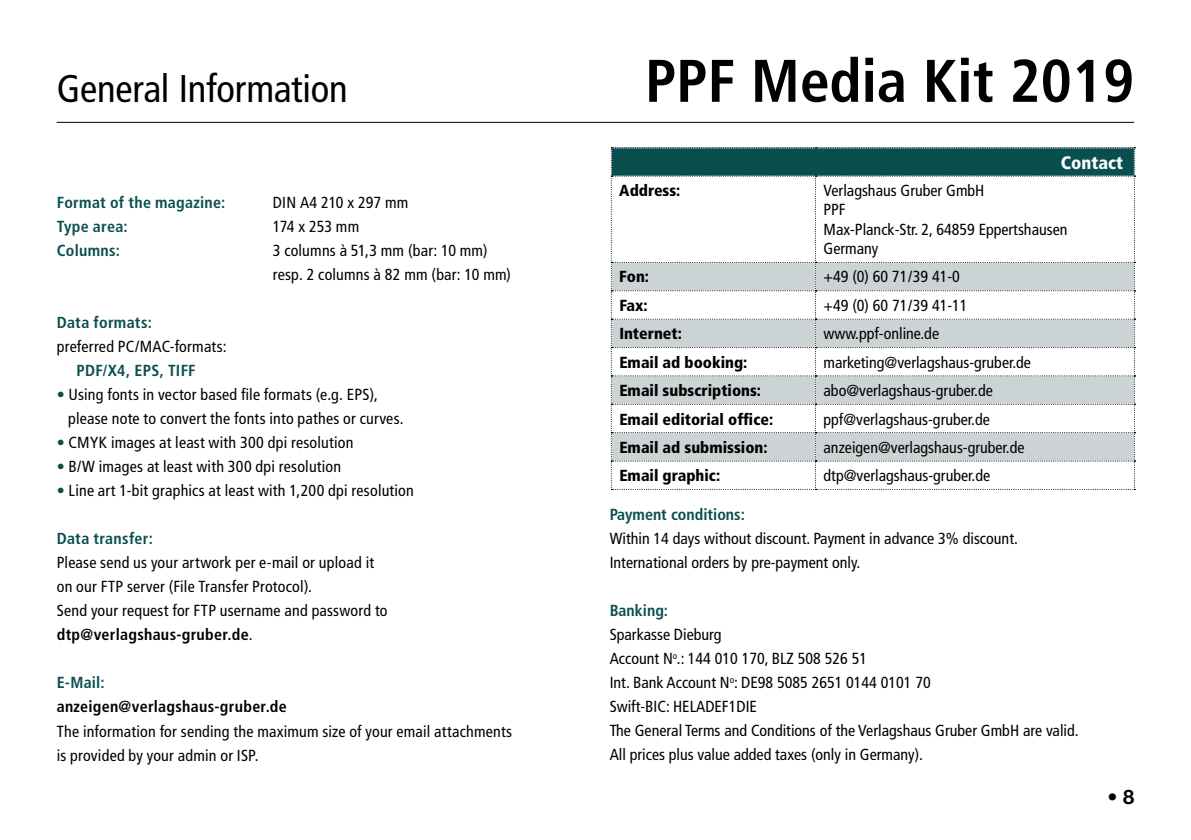
<style>
.page{position:relative;width:1191px;height:840px;background:#fff}
.page>*{position:absolute;margin:0;border:0;box-sizing:border-box;transform-origin:0 0}
.t1{font:700 condensed 60px "Frutiger";color:#000}
.t2{font:condensed 38.6px "Frutiger LT Com";letter-spacing:-.005em;color:#000}
.t3{font:300 20px "Helvetica Neue";color:#000}
.t4{font:900 condensed 18px "Frutiger LT Com";color:#fff}
.t5{font:condensed 16px/24px "Frutiger LT Com";color:#000}
.t6{font:900 condensed 16px "Frutiger LT Com";color:#000}
.t7{font:700 condensed 16px "Frutiger LT Com";letter-spacing:.015em;color:#0a4f4f}
.t8{font:700 condensed 16px "Frutiger LT Com";letter-spacing:.015em;color:#000}
.s1{color:#0a4f4f}
.s2{font-weight:700}
.s3{font-family:"Helvetica Neue CE";font-weight:700}
</style>
<div class="page">
<hr style="left:57px;top:122px;width:1077px;height:1px;background:#000">
<svg style="left:611px;top:147px;width:524px;height:342px"></svg>
<h2 class="t2" style="left:57px;top:66px;width:292px">General Information</h2>
<p class="t7" style="left:57px;top:193px;width:170px">Format of the magazine:</p>
<p class="t5" style="left:273px;top:190px;width:137px">DIN A4 210 x 297 mm</p>
<p class="t7" style="left:57px;top:217px;width:72px">Type area:</p>
<p class="t5" style="left:273px;top:214px;width:88px">174 x 253 mm</p>
<p class="t7" style="left:57px;top:241px;width:65px">Columns:</p>
<p class="t5" style="left:273px;top:238px;width:240px">3 columns à 51,3 mm (bar: 10 mm) resp. 2 columns à 82 mm (bar: 10 mm)</p>
<p class="t7" style="left:57px;top:313px;width:97px">Data formats:</p>
<p class="t5" style="left:57px;top:334px;width:171px">preferred PC/MAC-formats:</p>
<p class="t7" style="left:77px;top:361px;width:121px">PDF/X4, EPS, TIFF</p>
<p class="t5" style="left:68px;top:382px;width:337px;text-indent:-12px"><span class="s1">•</span> Using fonts in vector based file formats (e.g. EPS), please note to convert the fonts into pathes or curves.</p>
<p class="t5" style="left:57px;top:430px;width:298px"><span class="s1">•</span> CMYK images at least with 300 dpi resolution</p>
<p class="t5" style="left:57px;top:454px;width:286px"><span class="s1">•</span> B/W images at least with 300 dpi resolution</p>
<p class="t5" style="left:57px;top:478px;width:359px"><span class="s1">•</span> Line art 1-bit graphics at least with 1,200 dpi resolution</p>
<p class="t7" style="left:57px;top:529px;width:98px">Data transfer:</p>
<p class="t5" style="left:57px;top:550px;width:332px">Please send us your artwork per e-mail or upload it on our FTP server (File Transfer Protocol).<br>Send your request for FTP username and password to <span class="s2">dtp@verlagshaus-gruber.de</span>.</p>
<p class="t7" style="left:57px;top:673px;width:49px">E-Mail:</p>
<p class="t8" style="left:57px;top:697px;width:231px">anzeigen@verlagshaus-gruber.de</p>
<p class="t5" style="left:57px;top:718px;width:457px">The information for sending the maximum size of your email attachments is provided by your admin or ISP.</p>
<h1 class="t1" style="left:645px;top:45px;width:490px">PPF Media Kit 2019</h1>
<p class="t4" style="left:1060px;top:151px;width:64px">Contact</p>
<p class="t6" style="left:619px;top:181px;width:63px">Address:</p>
<p class="t5" style="left:823px;top:181px;width:245px;line-height:19.2px">Verlagshaus Gruber GmbH<br>PPF<br>Max-Planck-Str. 2, 64859 Eppertshausen<br>Germany</p>
<p class="t6" style="left:619px;top:267px;width:31px">Fon:</p>
<p class="t5" style="left:823px;top:265px;width:138px">+49 (0) 60 71/39 41-0</p>
<p class="t6" style="left:619px;top:295px;width:30px">Fax:</p>
<p class="t5" style="left:823px;top:293px;width:145px">+49 (0) 60 71/39 41-11</p>
<p class="t6" style="left:619px;top:324px;width:64px">Internet:</p>
<p class="t5" style="left:823px;top:321px;width:117px">www.ppf-online.de</p>
<p class="t6" style="left:619px;top:352px;width:130px">Email ad booking:</p>
<p class="t5" style="left:823px;top:350px;width:209px">marketing@verlagshaus-gruber.de</p>
<p class="t6" style="left:619px;top:381px;width:143px">Email subscriptions:</p>
<p class="t5" style="left:823px;top:378px;width:171px">abo@verlagshaus-gruber.de</p>
<p class="t6" style="left:619px;top:409px;width:155px">Email editorial office:</p>
<p class="t5" style="left:823px;top:407px;width:168px">ppf@verlagshaus-gruber.de</p>
<p class="t6" style="left:619px;top:437px;width:150px">Email ad submission:</p>
<p class="t5" style="left:823px;top:435px;width:202px">anzeigen@verlagshaus-gruber.de</p>
<p class="t6" style="left:619px;top:466px;width:102px">Email graphic:</p>
<p class="t5" style="left:823px;top:463px;width:168px">dtp@verlagshaus-gruber.de</p>
<p class="t7" style="left:609px;top:505px;width:137px">Payment conditions:</p>
<p class="t5" style="left:609px;top:526px;width:410px">Within 14 days without discount. Payment in advance 3% discount.<br>International orders by pre-payment only.</p>
<p class="t7" style="left:609px;top:601px;width:60px">Banking:</p>
<p class="t5" style="left:609px;top:622px;width:470px">Sparkasse Dieburg<br>Account N<sup>o</sup>.: 144 010 170, BLZ 508 526 51<br>Int. Bank Account N<sup>o</sup>: DE98 5085 2651 0144 0101 70<br>Swift-BIC: HELADEF1DIE<br>The General Terms and Conditions of the Verlagshaus Gruber GmbH are valid.<br>All prices plus value added taxes (only in Germany).</p>
<p class="t3" style="left:1107px;top:783px;width:28px">• <span class="s3">8</span></p>
</div>
